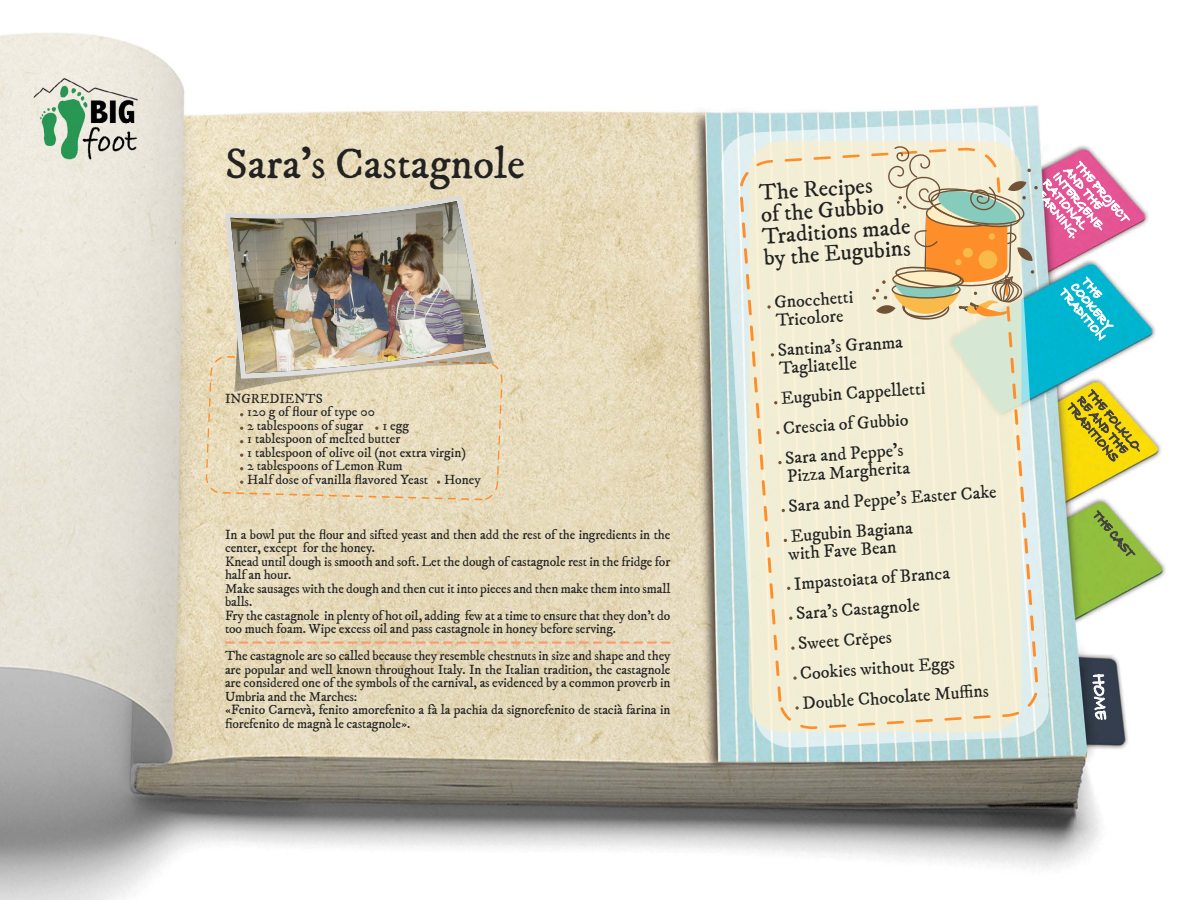
<style>
.page{position:relative;width:1200px;height:900px;background:#fff}
.page>*{position:absolute;margin:0;border:0;box-sizing:border-box;transform-origin:0 0}
.t1{font:43.5px "IM FELL DW Pica PRO Roman";color:#222}
.t2{font:23.1px "IM FELL DW Pica PRO Roman";color:#222}
.t3{font:18.75px "Bradley Hand ITCTT Bold";color:#fff;scale:.83 1}
.t4{font:18px "IM FELL DW Pica PRO Roman";color:#222}
.t5{font:14.1px/12px "Bradley Hand ITCTT Bold";color:#424242;scale:.83 1}
.t6{font:14.1px/12px "Bradley Hand ITCTT Bold";color:#fff;scale:.83 1}
.t7{font:13.5px/13.5px "IM FELL DW Pica PRO Roman";letter-spacing:-.01em;color:#222}
</style>
<div class="page">
<img style="left:0;top:33px;width:1166px;height:867px">
<svg style="left:720px;top:121px;width:330px;height:628px;background:#c8e2e3"></svg>
<svg style="left:740px;top:148px;width:298px;height:581px;background:#efecd4"></svg>
<svg style="left:206px;top:356px;width:297px;height:144px;background:#e7dab9"></svg>
<svg style="left:226px;top:199px;width:268px;height:193px;background:#e0d4b5"></svg>
<svg style="left:225px;top:196px;width:267px;height:183px;background:#e3d8bd"></svg>
<img style="left:231px;top:201px;width:255px;height:172px">
<svg style="left:1092px;top:674px;width:16px;height:46px"></svg>
<img style="left:18px;top:69px;width:134px;height:110px">
<svg style="left:226px;top:641px;width:443px;height:3px"></svg>
<svg style="left:1068px;top:388px;width:72px;height:79px;background:#d6c230"></svg>
<svg style="left:1094px;top:509px;width:42px;height:48px;background:#99b65e"></svg>
<svg style="left:767px;top:305px;width:4px;height:4px"></svg>
<svg style="left:771px;top:353px;width:3px;height:4px"></svg>
<svg style="left:776px;top:431px;width:4px;height:3px"></svg>
<svg style="left:778px;top:461px;width:4px;height:3px"></svg>
<svg style="left:789px;top:617px;width:4px;height:3px"></svg>
<svg style="left:791px;top:646px;width:4px;height:4px"></svg>
<svg style="left:793px;top:676px;width:4px;height:4px"></svg>
<svg style="left:795px;top:706px;width:4px;height:4px"></svg>
<svg style="left:872px;top:144px;width:258px;height:209px;background:#c4c3b7"></svg>
<p class="t1" style="left:225px;top:138px;width:302px">Sara’s Castagnole</p>
<p class="t7" style="left:225px;top:392px;width:99px">INGREDIENTS</p>
<p class="t7" style="left:247px;top:405px;width:129px">120 g of flour of type 00</p>
<p class="t7" style="left:247px;top:419px;width:118px">2 tablespoons of sugar</p>
<p class="t7" style="left:382px;top:419px;width:28px">1 egg</p>
<p class="t7" style="left:247px;top:432px;width:155px">1 tablespoon of melted butter</p>
<p class="t7" style="left:247px;top:446px;width:220px">1 tablespoon of olive oil (not extra virgin)</p>
<p class="t7" style="left:247px;top:459px;width:157px">2 tablespoons of Lemon Rum</p>
<p class="t7" style="left:247px;top:473px;width:235px">Half dose of vanilla flavored Yeast Honey</p>
<p class="t7" style="left:225px;top:528px;width:447px">In a bowl put the flour and sifted yeast and then add the rest of the ingredients in the center, except for the honey.</p>
<p class="t7" style="left:225px;top:555px;width:447px">Knead until dough is smooth and soft. Let the dough of castagnole rest in the fridge for half an hour.</p>
<p class="t7" style="left:225px;top:582px;width:447px">Make sausages with the dough and then cut it into pieces and then make them into small balls.</p>
<p class="t7" style="left:225px;top:609px;width:447px">Fry the castagnole in plenty of hot oil, adding few at a time to ensure that they don’t do too much foam. Wipe excess oil and pass castagnole in honey before serving.</p>
<p class="t7" style="left:225px;top:649px;width:447px;text-align:justify">The castagnole are so called because they resemble chestnuts in size and shape and they are popular and well known throughout Italy. In the Italian tradition, the castagnole are considered one of the symbols of the carnival, as evidenced by a common proverb in Umbria and the Marches:</p>
<p class="t7" style="left:225px;top:703px;width:447px">«Fenito Carnevà, fenito amore fenito a fà la pachia da signore fenito de stacià farina in fiore fenito de magnà le castagnole».</p>
<p class="t2" style="left:758px;top:179px;width:115px;rotate:-4deg">The Recipes</p>
<p class="t2" style="left:760px;top:201px;width:125px;rotate:-4deg">of the Gubbio</p>
<p class="t2" style="left:761px;top:222px;width:150px;rotate:-4deg">Traditions made</p>
<p class="t2" style="left:763px;top:244px;width:148px;rotate:-4deg">by the Eugubins</p>
<p class="t4" style="left:774px;top:291px;width:81px;rotate:-4deg">Gnocchetti</p>
<p class="t4" style="left:775px;top:309px;width:69px;rotate:-4deg">Tricolore</p>
<p class="t4" style="left:777px;top:339px;width:127px;rotate:-4deg">Santina’s Granma</p>
<p class="t4" style="left:779px;top:357px;width:79px;rotate:-4deg">Tagliatelle</p>
<p class="t4" style="left:780px;top:387px;width:146px;rotate:-4deg">Eugubin Cappelletti</p>
<p class="t4" style="left:782px;top:417px;width:127px;rotate:-4deg">Crescia of Gubbio</p>
<p class="t4" style="left:784px;top:447px;width:120px;rotate:-4deg">Sara and Peppe’s</p>
<p class="t4" style="left:786px;top:465px;width:125px;rotate:-4deg">Pizza Margherita</p>
<p class="t4" style="left:788px;top:495px;width:210px;rotate:-4deg">Sara and Peppe’s Easter Cake</p>
<p class="t4" style="left:790px;top:525px;width:124px;rotate:-4deg">Eugubin Bagiana</p>
<p class="t4" style="left:788px;top:543px;width:110px;rotate:-4deg">with Fave Bean</p>
<p class="t4" style="left:793px;top:573px;width:158px;rotate:-4deg">Impastoiata of Branca</p>
<p class="t4" style="left:795px;top:603px;width:126px;rotate:-4deg">Sara’s Castagnole</p>
<p class="t4" style="left:797px;top:633px;width:95px;rotate:-4deg">Sweet Crěpes</p>
<p class="t4" style="left:799px;top:663px;width:156px;rotate:-4deg">Cookies without Eggs</p>
<p class="t4" style="left:802px;top:692px;width:188px;rotate:-4deg">Double Chocolate Muffi ns</p>
<p class="t6" style="left:1077px;top:278px;width:78px;rotate:50deg">COOKERY<br>TRADITION</p>
<p class="t5" style="left:1093px;top:385px;width:99px;rotate:50deg">THE FOLKLO-<br>RE AND THE<br>TRADITIONS</p>
<p class="t3" style="left:1113px;top:673px;width:57px;rotate:87deg">HOME</p>
</div>
